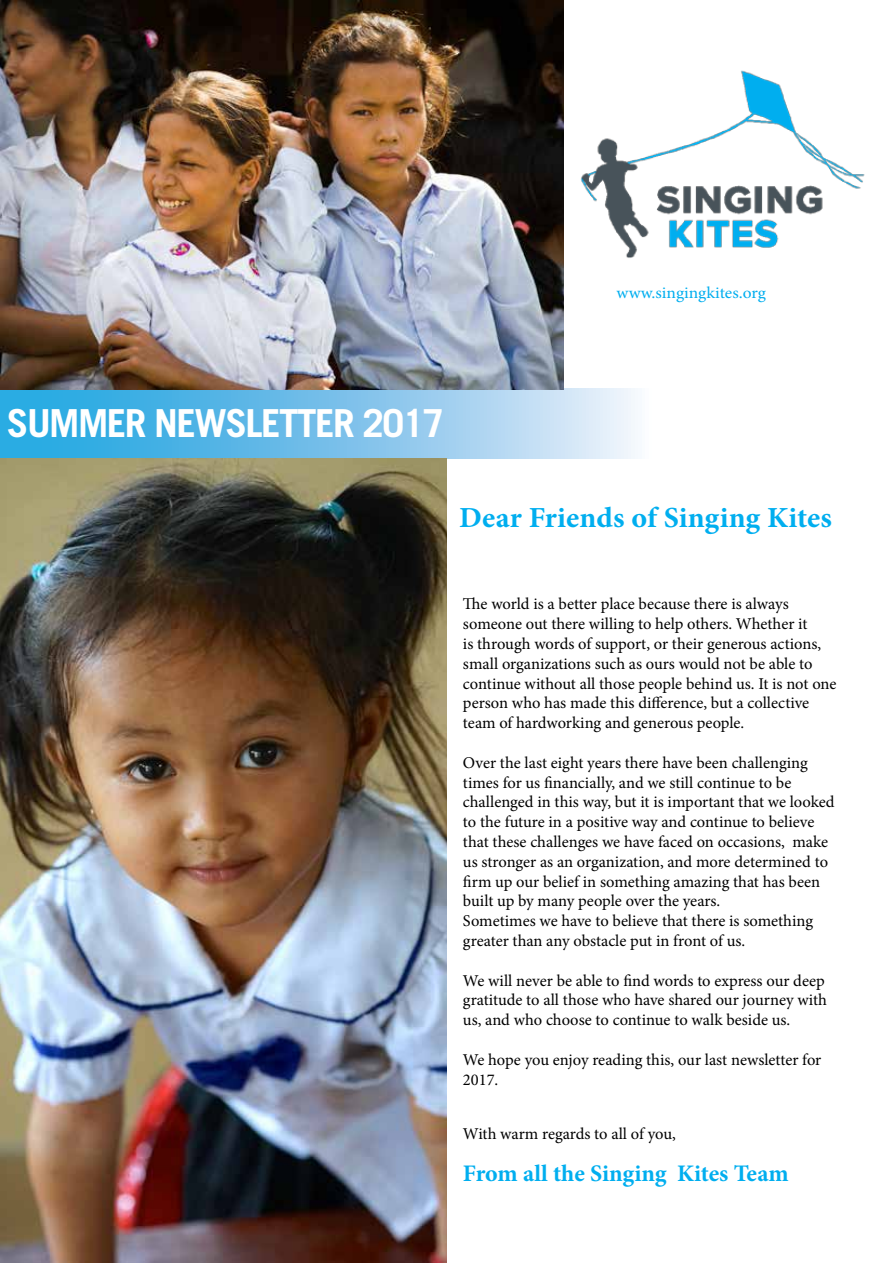
<style>
.page{position:relative;width:893px;height:1263px;background:#fff}
.page>*{position:absolute;margin:0;border:0;box-sizing:border-box;transform-origin:0 0}
.t1{font:700 38.55px "Trade Gothic";letter-spacing:-.04em;color:#fff}
.t2{font:700 29.1px "Minion Pro";letter-spacing:.005em;color:#00aeef}
.t3{font:700 23.7px "Minion Pro";letter-spacing:-.005em;color:#00aeef}
.t4{font:16.5px/19.8px "Minion Pro";letter-spacing:-.005em;color:#000}
.t5{font:16.5px "Minion Pro";color:#00aeef;scale:1.06 1}
</style>
<div class="page">
<svg style="left:0;top:389px;width:635px;height:69px;background:#79c2e9"></svg>
<img style="left:0;top:458px;width:446px;height:805px">
<img style="left:580px;top:70px;width:285px;height:188px">
<img style="left:0;top:0;width:564px;height:389px">
<p class="t5" style="left:617px;top:281px;width:142px">www.singingkites.org</p>
<h1 class="t1" style="left:7px;top:399px;width:439px">SUMMER NEWSLETTER 2017</h1>
<h2 class="t2" style="left:459px;top:497px;width:374px">Dear Friends of Singing Kites</h2>
<p class="t4" style="left:463px;top:594px;width:375px">The world is a better place because there is always someone out there willing to help others. Whether it<br>is through words of support, or their generous actions, small organizations such as ours would not be able to continue without all those people behind us. It is not one person who has made this difference, but a collective team of hardworking and generous people.</p>
<p class="t4" style="left:463px;top:753px;width:373px">Over the last eight years there have been challenging times for us financially, and we still continue to be challenged in this way, but it is important that we looked to the future in a positive way and continue to believe that these challenges we have faced on occasions, make us stronger as an organization, and more determined to firm up our belief in something amazing that has been built up by many people over the years.<br>Sometimes we have to believe that there is something greater than any obstacle put in front of us.</p>
<p class="t4" style="left:463px;top:970px;width:366px">We will never be able to find words to express our deep gratitude to all those who have shared our journey with us, and who choose to continue to walk beside us.</p>
<p class="t4" style="left:463px;top:1050px;width:360px">We hope you enjoy reading this, our last newsletter for<br>2017.</p>
<p class="t4" style="left:463px;top:1123px;width:214px">With warm regards to all of you,</p>
<h3 class="t3" style="left:463px;top:1157px;width:327px">From all the Singing Kites Team</h3>
</div>
